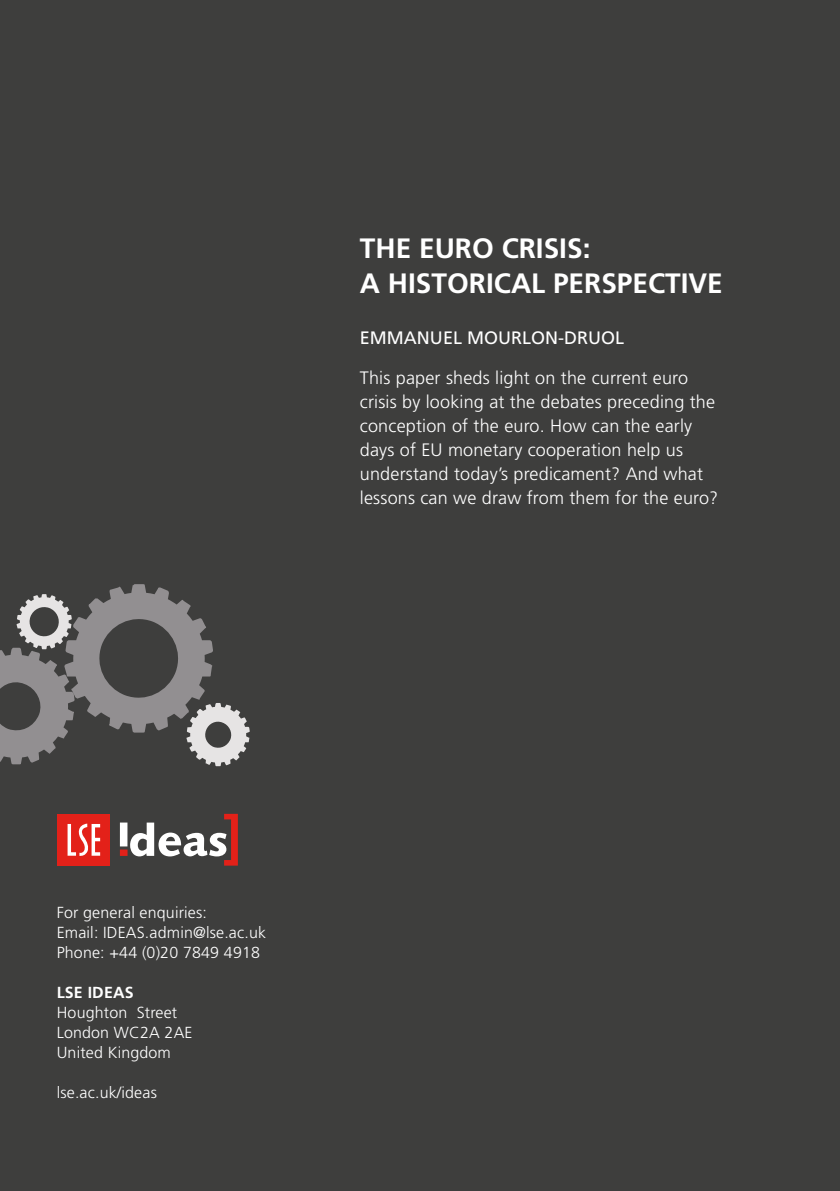
<style>
.page{position:relative;width:840px;height:1191px;background:#fff}
.page>*{position:absolute;margin:0;border:0;box-sizing:border-box;transform-origin:0 0}
.t1{font:700 28px/35.4px "Frutiger LT Std";color:#fff}
.t2{font:300 18px/24px "Frutiger LT Std";letter-spacing:.01em;color:#fff}
.t3{font:18px "Frutiger LT Std";color:#fff}
.t4{font:300 16px/20px "Frutiger LT Std";letter-spacing:.01em;color:#fff}
.t5{font:700 16px "Frutiger LT Std";letter-spacing:.01em;color:#fff}
</style>
<div class="page">
<div style="left:0;top:0;width:839px;height:1191px;background:#3e3e3d"></div>
<div style="left:58px;top:814px;width:52px;height:51px;background:#e32119"></div>
<svg style="left:67px;top:823px;width:33px;height:33px"></svg>
<div style="left:120px;top:822px;width:7px;height:24px;background:#fff"></div>
<div style="left:120px;top:849px;width:7px;height:7px;background:#e32119"></div>
<svg style="left:130px;top:814px;width:108px;height:51px"></svg>
<svg style="left:0;top:584px;width:249px;height:182px"></svg>
<h1 class="t1" style="left:360px;top:230px;width:364px">THE EURO CRISIS:<br>A HISTORICAL PERSPECTIVE</h1>
<p class="t3" style="left:360px;top:327px;width:265px">EMMANUEL MOURLON-DRUOL</p>
<p class="t2" style="left:360px;top:366px;width:359px">This paper sheds light on the current euro crisis by looking at the debates preceding the conception of the euro. How can the early days of EU monetary cooperation help us understand today’s predicament? And what lessons can we draw from them for the euro?</p>
<p class="t4" style="left:57px;top:902px;width:211px">For general enquiries:<br>Email: IDEAS.admin@lse.ac.uk<br>Phone: +44 (0)20 7849 4918</p>
<p class="t5" style="left:57px;top:983px;width:78px">LSE IDEAS</p>
<p class="t4" style="left:57px;top:1002px;width:137px">Houghton Street<br>London WC2A 2AE<br>United Kingdom</p>
<p class="t4" style="left:57px;top:1082px;width:102px">lse.ac.uk/ideas</p>
</div>
